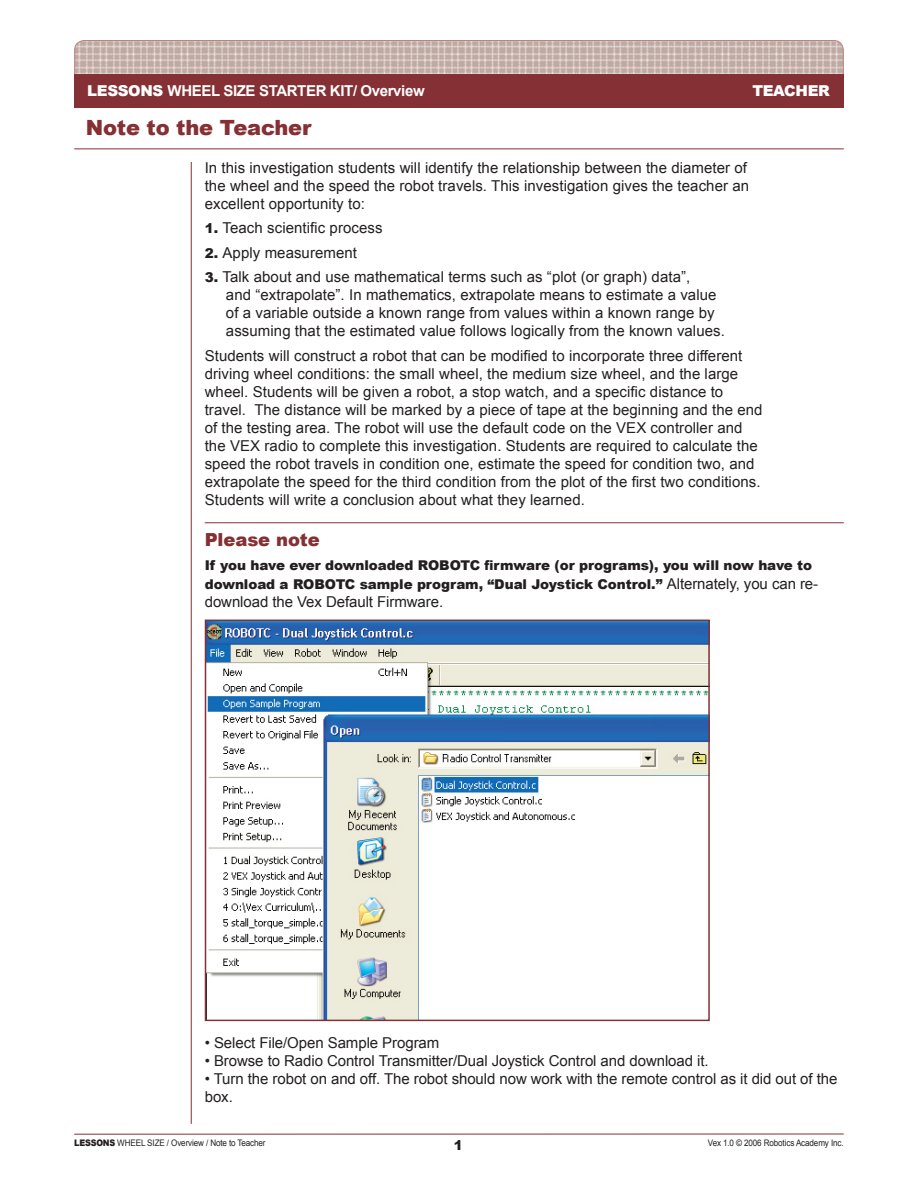
<style>
.page{position:relative;width:918px;height:1188px;background:#fff}
.page>*{position:absolute;margin:0;border:0;box-sizing:border-box;transform-origin:0 0}
.t1{font:900 21px "Arial";letter-spacing:-.01em;color:#843034}
.t2{font:900 18px "Arial";letter-spacing:-.005em;color:#843034}
.t3{font:15px/18px "Arial";letter-spacing:.005em;color:#231f20}
.t4{font:700 15px "Arial";letter-spacing:-.025em;color:#fff}
.t5{font:900 15px "Arial";letter-spacing:-.025em;color:#fff}
.t6{font:900 13.5px/19.5px "Arial";letter-spacing:-.005em;color:#231f20}
.t7{font:9px "Arial";letter-spacing:-.015em;color:#231f20;scale:.9 1}
.s1{font-weight:900}
.s2{font-weight:900;font-size:13.5px}
.s3{font-weight:400;font-size:15px}
</style>
<div class="page">
<img style="left:75px;top:40px;width:768px;height:34px">
<div style="left:74px;top:40px;width:770px;height:57px;border:1px solid #b7877b;border-radius:10px"></div>
<div style="left:74px;top:74px;width:770px;height:34px;background:#843034"></div>
<hr style="left:74px;top:148px;width:770px;height:1px;background:#843034">
<hr style="left:74px;top:1134px;width:770px;height:1px;background:#843034">
<hr style="left:191px;top:162px;width:1px;height:962px;background:#843034">
<hr style="left:205px;top:522px;width:639px;height:1px;background:#843034">
<img style="left:208px;top:623px;width:499px;height:395px">
<div style="left:205px;top:620px;width:505px;height:401px;border:2px solid #843034"></div>
<p class="t4" style="left:87px;top:81px;width:339px"><span class="s1">LESSONS</span> WHEEL SIZE STARTER KIT/ Overview</p>
<p class="t5" style="left:752px;top:80px;width:79px">TEACHER</p>
<h1 class="t1" style="left:86px;top:112px;width:227px">Note to the Teacher</h1>
<p class="t3" style="left:205px;top:159px;width:546px">In this investigation students will identify the relationship between the diameter of the wheel and the speed the robot travels. This investigation gives the teacher an excellent opportunity to:</p>
<p class="t3" style="left:205px;top:219px;width:179px"><span class="s2">1.</span> Teach scientific process</p>
<p class="t3" style="left:205px;top:244px;width:154px"><span class="s2">2.</span> Apply measurement</p>
<p class="t3" style="left:226px;top:268px;width:501px;text-indent:-21px"><span class="s2">3.</span> Talk about and use mathematical terms such as “plot (or graph) data”,<br>and “extrapolate”. In mathematics, extrapolate means to estimate a value of a variable outside a known range from values within a known range by assuming that the estimated value follows logically from the known values.</p>
<p class="t3" style="left:205px;top:347px;width:559px">Students will construct a robot that can be modified to incorporate three different driving wheel conditions: the small wheel, the medium size wheel, and the large wheel. Students will be given a robot, a stop watch, and a specific distance to travel. The distance will be marked by a piece of tape at the beginning and the end of the testing area. The robot will use the default code on the VEX controller and the VEX radio to complete this investigation. Students are required to calculate the speed the robot travels in condition one, estimate the speed for condition two, and extrapolate the speed for the third condition from the plot of the first two conditions.<br>Students will write a conclusion about what they learned.</p>
<p class="t2" style="left:205px;top:526px;width:117px">Please note</p>
<p class="t6" style="left:205px;top:555px;width:615px">If you have ever downloaded ROBOTC firmware (or programs), you will now have to download a ROBOTC sample program, “Dual Joystick Control.” <span class="s3">Alternately, you can re-</span></p>
<p class="t3" style="left:205px;top:593px;width:240px">download the Vex Default Firmware.</p>
<p class="t3" style="left:205px;top:1034px;width:236px">• Select File/Open Sample Program</p>
<p class="t3" style="left:205px;top:1052px;width:505px">• Browse to Radio Control Transmitter/Dual Joystick Control and download it.</p>
<p class="t3" style="left:205px;top:1070px;width:634px">• Turn the robot on and off. The robot should now work with the remote control as it did out of the box.</p>
<p class="t7" style="left:74px;top:1136px;width:214px"><span class="s1">LESSONS</span> WHEEL SIZE / Overview / Note to Teacher</p>
<p class="t6" style="left:454px;top:1135px;width:11px">1</p>
<p class="t7" style="left:708px;top:1136px;width:152px">Vex 1.0 © 2006 Robotics Academy Inc.</p>
</div>
